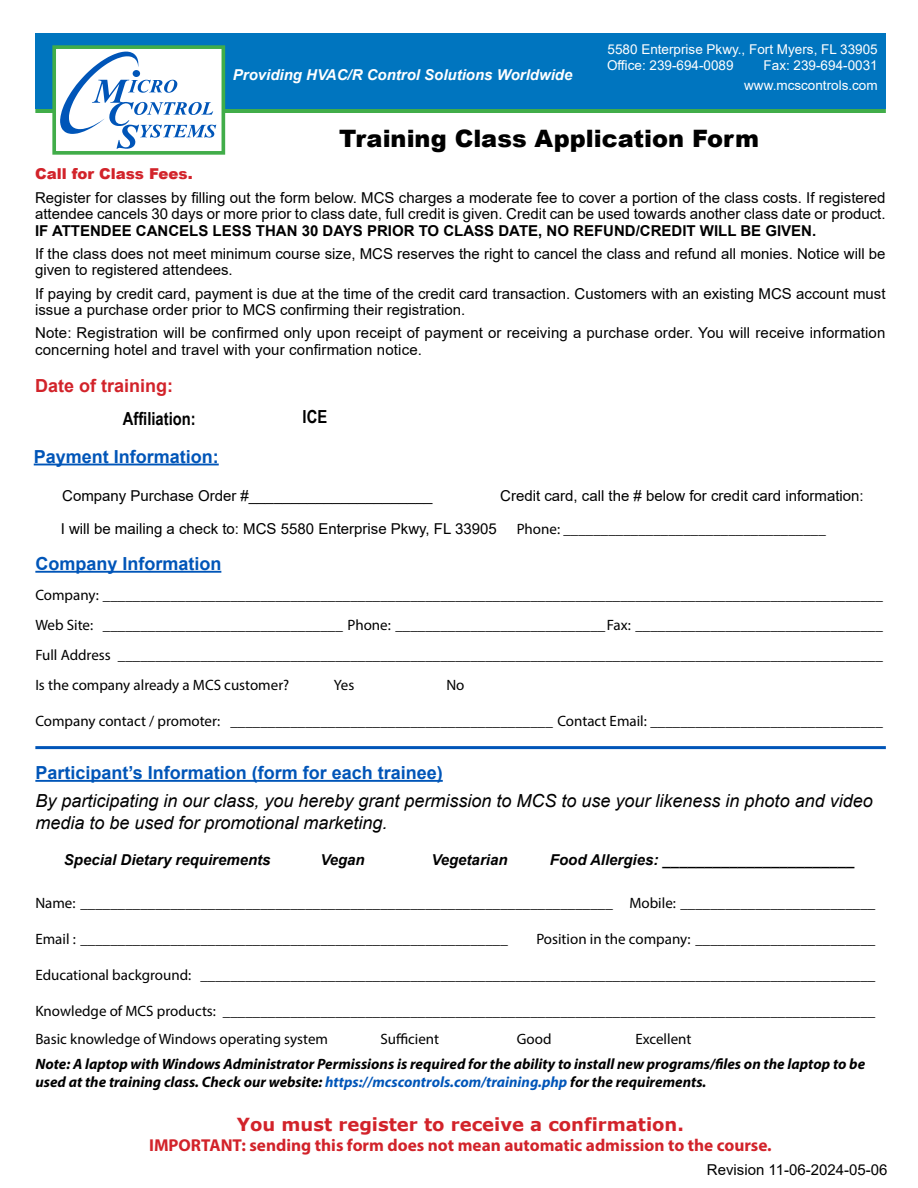
<style>
.page{position:relative;width:918px;height:1188px;background:#fff}
.page>*{position:absolute;margin:0;border:0;box-sizing:border-box;transform-origin:0 0}
.t1{font:900 24px "Arial";color:#000}
.t2{font:italic 18px/21.6px "Arial";color:#000}
.t3{font:700 18px "Arial";color:#0055b8}
.t4{font:700 18px "Verdana";color:#d2232a}
.t5{font:700 18px "Arial";color:#d2232a}
.t6{font:700 18px "Arial Narrow";color:#000}
.t7{font:700 17.25px "Myriad Pro";color:#d2232a}
.t8{font:15px/30px "Myriad Pro";color:#000;text-align:justify}
.t9{font:15px/16.5px "Arial";color:#000}
.t10{font:italic 700 15px/18px "Myriad Pro";color:#000}
.t11{font:italic 700 15px "Arial";color:#000}
.t12{font:700 15px "Arial";color:#000}
.t13{font:italic 700 15px "Arial";color:#fff}
.t14{font:900 15px "Arial";color:#d2232a}
.t15{font:13.5px/16.2px "Arial";color:#fff}
.s1{color:#0055b8}
</style>
<div class="page">
<div style="left:35px;top:107px;width:851px;height:6px;background:#41ad49"></div>
<div style="left:35px;top:34px;width:851px;height:75px;background:#0075bf"></div>
<div style="left:54px;top:47px;width:169px;height:106px;background:#fff"></div>
<svg style="left:60px;top:52px;width:156px;height:97px"></svg>
<div style="left:52px;top:45px;width:173px;height:110px;border:4px solid #41ad49"></div>
<hr style="left:35px;top:571px;width:186px;height:2px;background:#0055b8">
<hr style="left:35px;top:746px;width:851px;height:3px;background:#0055b8">
<hr style="left:35px;top:780px;width:408px;height:2px;background:#0055b8">
<hr style="left:34px;top:464px;width:185px;height:1px;background:#0055b8">
<p class="t15" style="left:607px;top:41px;width:272px">5580 Enterprise Pkwy., Fort Myers, FL 33905<br>Office: 239-694-0089</p>
<p class="t15" style="left:744px;top:55px;width:135px;line-height:19.8px;text-align:right">Fax: 239-694-0031 www.mcscontrols.com</p>
<h1 class="t1" style="left:339px;top:121px;width:421px">Training Class Application Form</h1>
<p class="t13" style="left:233px;top:64px;width:341px">Providing HVAC/R Control Solutions Worldwide</p>
<p class="t14" style="left:35px;top:163px;width:159px">Call for Class Fees.</p>
<p class="t9" style="left:35px;top:189px;width:852px">Register for classes by filling out the form below. MCS charges a moderate fee to cover a portion of the class costs. If registered attendee cancels 30 days or more prior to class date, full credit is given. Credit can be used towards another class date or product.</p>
<p class="t12" style="left:35px;top:220px;width:783px">IF ATTENDEE CANCELS LESS THAN 30 DAYS PRIOR TO CLASS DATE, NO REFUND/CREDIT WILL BE GIVEN.</p>
<p class="t9" style="left:35px;top:245px;width:852px">If the class does not meet minimum course size, MCS reserves the right to cancel the class and refund all monies. Notice will be given to registered attendees.</p>
<p class="t9" style="left:35px;top:285px;width:852px">If paying by credit card, payment is due at the time of the credit card transaction. Customers with an existing MCS account must issue a purchase order prior to MCS confirming their registration.</p>
<p class="t9" style="left:35px;top:325px;width:852px">Note: Registration will be confirmed only upon receipt of payment or receiving a purchase order. You will receive information concerning hotel and travel with your confirmation notice.</p>
<p class="t5" style="left:35px;top:373px;width:140px">Date of training:</p>
<p class="t6" style="left:123px;top:405px;width:74px">Affiliation:</p>
<p class="t3" style="left:34px;top:444px;width:187px">Payment Information:</p>
<p class="t9" style="left:62px;top:487px;width:372px">Company Purchase Order #______________________</p>
<p class="t9" style="left:500px;top:487px;width:365px">Credit card, call the # below for credit card information:</p>
<p class="t9" style="left:61px;top:520px;width:438px">I will be mailing a check to: MCS 5580 Enterprise Pkwy, FL 33905</p>
<p class="t8" style="left:517px;top:513px;width:311px">Phone: ___________________________________</p>
<p class="t3" style="left:35px;top:551px;width:188px">Company Information</p>
<p class="t8" style="left:35px;top:580px;width:849px">Company: ________________________________________________________________________________________________________ Web Site: ________________________________ Phone: ____________________________Fax: _________________________________ Full Address ______________________________________________________________________________________________________ Is the company already a MCS customer?</p>
<p class="t8" style="left:334px;top:670px;width:22px">Yes</p>
<p class="t8" style="left:446px;top:670px;width:20px">No</p>
<p class="t8" style="left:35px;top:706px;width:849px">Company contact / promoter: ___________________________________________ Contact Email: _______________________________</p>
<p class="t3" style="left:35px;top:760px;width:409px">Participant’s Information (form for each trainee)</p>
<p class="t2" style="left:35px;top:790px;width:839px">By participating in our class, you hereby grant permission to MCS to use your likeness in photo and video media to be used for promotional marketing.</p>
<p class="t11" style="left:64px;top:850px;width:208px">Special Dietary requirements</p>
<p class="t11" style="left:320px;top:850px;width:46px">Vegan</p>
<p class="t11" style="left:431px;top:850px;width:78px">Vegetarian</p>
<p class="t11" style="left:550px;top:850px;width:306px">Food Allergies: _______________________</p>
<p class="t8" style="left:35px;top:887px;width:841px">Name: _______________________________________________________________________ Mobile: __________________________</p>
<p class="t8" style="left:35px;top:923px;width:474px">Email : _________________________________________________________</p>
<p class="t8" style="left:536px;top:923px;width:340px">Position in the company: ________________________</p>
<p class="t8" style="left:35px;top:959px;width:842px">Educational background: __________________________________________________________________________________________</p>
<p class="t8" style="left:35px;top:995px;width:842px">Knowledge of MCS products: _______________________________________________________________________________________</p>
<p class="t8" style="left:35px;top:1024px;width:294px">Basic knowledge of Windows operating system</p>
<p class="t8" style="left:380px;top:1024px;width:60px">Sufficient</p>
<p class="t8" style="left:517px;top:1024px;width:36px">Good</p>
<p class="t8" style="left:635px;top:1024px;width:58px">Excellent</p>
<p class="t10" style="left:35px;top:1054px;width:831px">Note: A laptop with Windows Administrator Permissions is required for the ability to install new programs/files on the laptop to be used at the training class. Check our website: <span class="s1">https://mcscontrols.com/training.php</span> for the requirements.</p>
<p class="t4" style="left:237px;top:1111px;width:448px">You must register to receive a confirmation.</p>
<p class="t7" style="left:149px;top:1134px;width:624px">IMPORTANT: sending this form does not mean automatic admission to the course.</p>
<p class="t9" style="left:707px;top:1161px;width:182px">Revision 11-06-2024-05-06</p>
</div>
